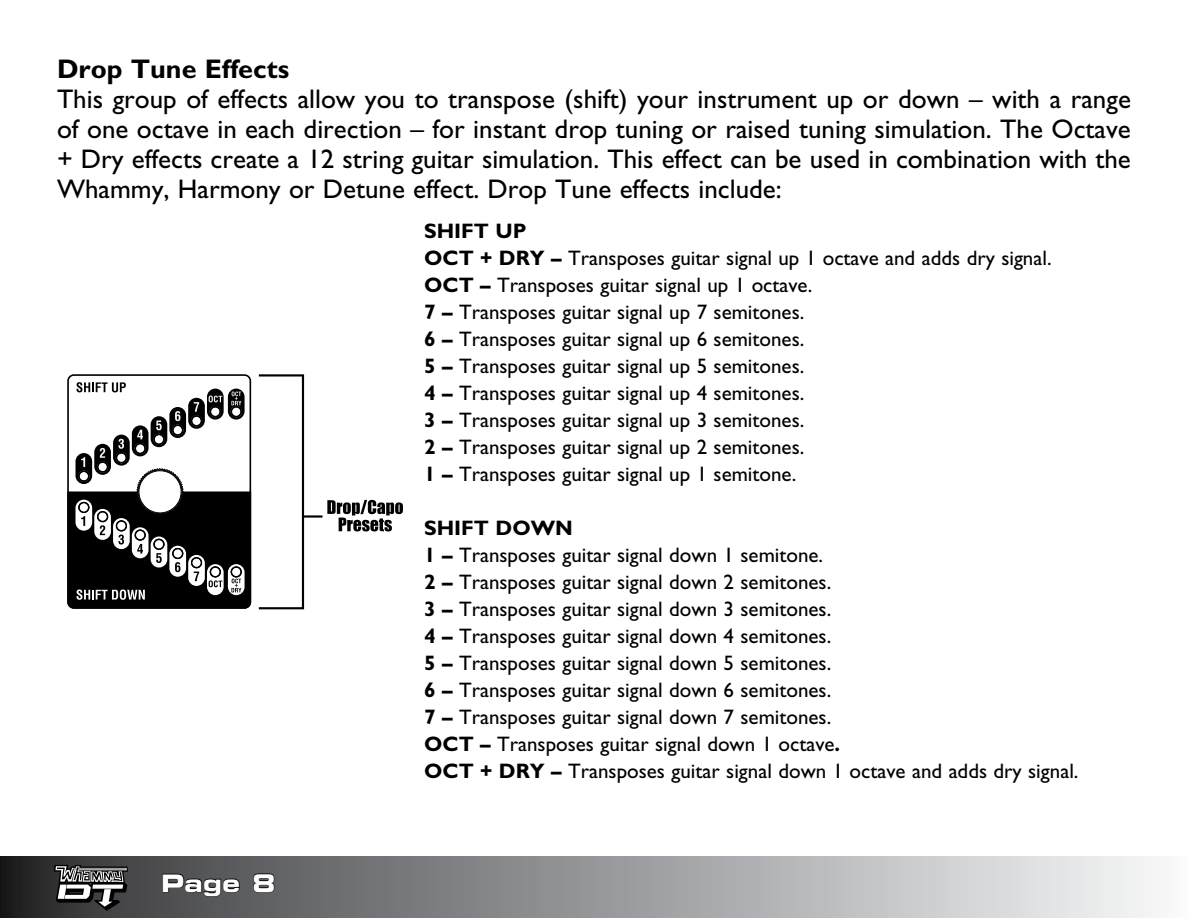
<style>
.page{position:relative;width:1188px;height:918px;background:#fff}
.page>*{position:absolute;margin:0;border:0;box-sizing:border-box;transform-origin:0 0}
.t1{font:27px/30px "Gill Sans";color:#000;text-align:justify}
.t2{font:700 27px "Gill Sans";color:#000}
.t3{font:700 expanded 24px "Square 721 BT";color:#fff}
.t4{font:21px/27px "Gill Sans";color:#000}
.s1{font-weight:700}
</style>
<div class="page">
<svg style="left:0;top:856px;width:1155px;height:62px;background:#98999b"></svg>
<svg style="left:54px;top:865px;width:74px;height:46px"></svg>
<svg style="left:162px;top:873px;width:78px;height:24px;background:#3e3f41"></svg>
<svg style="left:253px;top:873px;width:22px;height:20px"></svg>
<svg style="left:67px;top:382px;width:185px;height:227px"></svg>
<div style="left:231px;top:566px;width:11px;height:11px;border:1px solid #000;border-radius:50%"></div>
<div style="left:78px;top:502px;width:11px;height:11px;border:1px solid #000;border-radius:50%"></div>
<div style="left:231px;top:406px;width:11px;height:11px;border:1px solid #000;border-radius:50%"></div>
<div style="left:97px;top:511px;width:11px;height:11px;border:1px solid #000;border-radius:50%"></div>
<div style="left:116px;top:520px;width:11px;height:11px;border:1px solid #000;border-radius:50%"></div>
<div style="left:153px;top:539px;width:11px;height:11px;border:1px solid #000;border-radius:50%"></div>
<div style="left:172px;top:548px;width:11px;height:11px;border:1px solid #000;border-radius:50%"></div>
<div style="left:191px;top:557px;width:11px;height:11px;border:1px solid #000;border-radius:50%"></div>
<div style="left:191px;top:415px;width:11px;height:11px;border:1px solid #000;border-radius:50%"></div>
<div style="left:172px;top:425px;width:11px;height:11px;border:1px solid #000;border-radius:50%"></div>
<div style="left:153px;top:434px;width:11px;height:11px;border:1px solid #000;border-radius:50%"></div>
<div style="left:135px;top:443px;width:11px;height:11px;border:1px solid #000;border-radius:50%"></div>
<div style="left:116px;top:452px;width:11px;height:11px;border:1px solid #000;border-radius:50%"></div>
<div style="left:97px;top:461px;width:11px;height:11px;border:1px solid #000;border-radius:50%"></div>
<div style="left:78px;top:471px;width:11px;height:11px;border:1px solid #000;border-radius:50%"></div>
<div style="left:210px;top:406px;width:11px;height:11px;border:1px solid #000;border-radius:50%"></div>
<div style="left:258px;top:374px;width:46px;height:235px;border:2px solid #000"></div>
<hr style="left:304px;top:515px;width:19px;height:3px;background:#000">
<svg style="left:327px;top:500px;width:76px;height:31px"></svg>
<p class="t2" style="left:57px;top:53px;width:234px">Drop Tune Effects</p>
<p class="t1" style="left:57px;top:84px;width:1075px">This group of effects allow you to transpose (shift) your instrument up or down – with a range of one octave in each direction – for instant drop tuning or raised tuning simulation. The Octave + Dry effects create a 12 string guitar simulation. This effect can be used in combination with the Whammy, Harmony or Detune effect. Drop Tune effects include:</p>
<p class="t4" style="left:424px;top:218px;width:629px"><span class="s1">SHIFT UP<br>OCT + DRY –</span> Transposes guitar signal up 1 octave and adds dry signal.<br><span class="s1">OCT –</span> Transposes guitar signal up 1 octave.<br><span class="s1">7 –</span> Transposes guitar signal up 7 semitones.<br><span class="s1">6 –</span> Transposes guitar signal up 6 semitones.<br><span class="s1">5 –</span> Transposes guitar signal up 5 semitones.<br><span class="s1">4 –</span> Transposes guitar signal up 4 semitones.<br><span class="s1">3 –</span> Transposes guitar signal up 3 semitones.<br><span class="s1">2 –</span> Transposes guitar signal up 2 semitones.<br><span class="s1">1 –</span> Transposes guitar signal up 1 semitone.</p>
<p class="t4" style="left:424px;top:515px;width:656px"><span class="s1">SHIFT DOWN<br>1 –</span> Transposes guitar signal down 1 semitone.<br><span class="s1">2 –</span> Transposes guitar signal down 2 semitones.<br><span class="s1">3 –</span> Transposes guitar signal down 3 semitones.<br><span class="s1">4 –</span> Transposes guitar signal down 4 semitones.<br><span class="s1">5 –</span> Transposes guitar signal down 5 semitones.<br><span class="s1">6 –</span> Transposes guitar signal down 6 semitones.<br><span class="s1">7 –</span> Transposes guitar signal down 7 semitones.<br><span class="s1">OCT –</span> Transposes guitar signal down 1 octave<span class="s1">.<br>OCT + DRY –</span> Transposes guitar signal down 1 octave and adds dry signal.</p>
<p class="t3" style="left:161px;top:869px;width:116px">Page 8</p>
</div>
